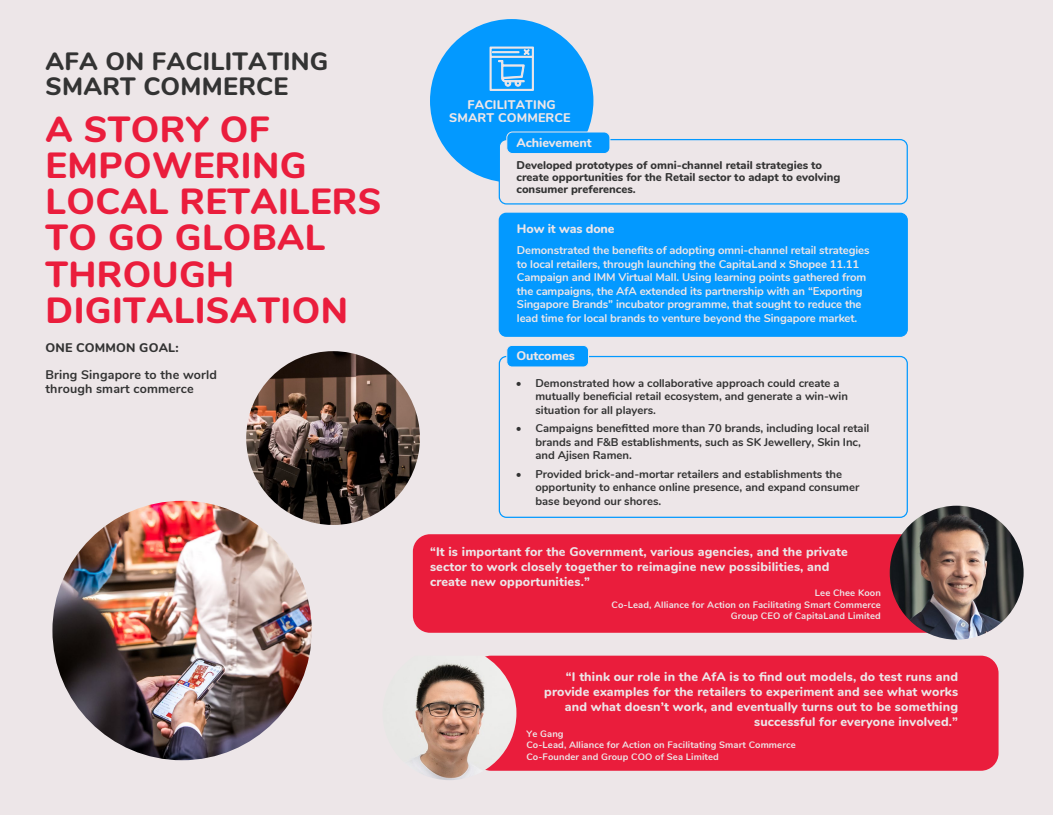
<style>
.page{position:relative;width:1053px;height:815px;background:#fff}
.page>*{position:absolute;margin:0;border:0;box-sizing:border-box;transform-origin:0 0}
.t1{font:800 36.25px/36.2px "Nunito";letter-spacing:.01em;color:#ea1d3c}
.t2{font:800 25px/25px "Nunito";letter-spacing:.01em;color:#333}
.t3{font:800 12.5px/15px "Nunito";letter-spacing:.01em;color:#ede6e8}
.t4{font:700 12.5px/13.4px "Nunito";letter-spacing:.01em;color:#333}
.t5{font:800 12.5px "Nunito";letter-spacing:-.01em;color:#ede6e8}
.t6{font:800 12.5px "Nunito";letter-spacing:.01em;color:#333}
.t7{font:700 11.25px/13.5px "Nunito";color:#333}
.t8{font:700 11.25px/13.5px "Nunito";letter-spacing:-.01em;color:#ede6e8}
.t9{font:800 11.25px/12px "Nunito";color:#333}
.t10{font:700 9.38px/11.2px "Nunito";letter-spacing:.01em;color:#ede6e8;text-align:right}
</style>
<div class="page">
<div style="left:0;top:0;width:1052px;height:814px;background:#ede6e8"></div>
<div style="left:498px;top:356px;width:409px;height:161px;border:1px solid #0399ff;border-radius:7px"></div>
<div style="left:506px;top:345px;width:82px;height:22px;background:#0399ff;border-radius:5px"></div>
<div style="left:506px;top:345px;width:83px;height:22px;border:1px solid #ede6e8;border-radius:5px"></div>
<img style="left:52px;top:500px;width:260px;height:259px;border-radius:130px">
<img style="left:246px;top:351px;width:174px;height:173px;border-radius:87px">
<div style="left:413px;top:534px;width:585px;height:98px;background:#ea1d3c;border-radius:17px"></div>
<div style="left:473px;top:655px;width:525px;height:115px;background:#ea1d3c;border-radius:18px"></div>
<img style="left:409px;top:655px;width:107px;height:124px">
<div style="left:430px;top:19px;width:163px;height:163px;background:#0399ff;border-radius:50%"></div>
<div style="left:499px;top:139px;width:408px;height:65px;background:#ede6e8;border-radius:7px"></div>
<div style="left:498px;top:139px;width:409px;height:65px;border:1px solid #0399ff;border-radius:7px"></div>
<div style="left:499px;top:213px;width:408px;height:123px;background:#0399ff;border-radius:7px"></div>
<div style="left:498px;top:212px;width:409px;height:124px;border:1px solid #0399ff;border-radius:7px"></div>
<div style="left:506px;top:132px;width:104px;height:21px;background:#0399ff;border-radius:6px"></div>
<div style="left:506px;top:131px;width:104px;height:23px;border:1px solid #ede6e8;border-radius:6px"></div>
<img style="left:889px;top:505px;width:134px;height:134px;border-radius:67px">
<svg style="left:489px;top:46px;width:45px;height:45px"></svg>
<div style="left:492px;top:51px;width:27px;height:2px;border:1px solid #ede6e8"></div>
<h2 class="t2" style="left:46px;top:47px;width:284px">AFA ON FACILITATING<br>SMART COMMERCE</h2>
<h1 class="t1" style="left:46px;top:109px;width:337px">A STORY OF<br>EMPOWERING<br>LOCAL RETAILERS<br>TO GO GLOBAL<br>THROUGH<br>DIGITALISATION</h1>
<p class="t6" style="left:46px;top:338px;width:134px">ONE COMMON GOAL:</p>
<p class="t4" style="left:46px;top:367px;width:173px">Bring Singapore to the world through smart commerce</p>
<p class="t3" style="left:449px;top:98px;width:123px;line-height:12.5px;text-align:center">FACILITATING<br>SMART COMMERCE</p>
<p class="t5" style="left:516px;top:133px;width:77px">Achievement</p>
<p class="t9" style="left:516px;top:158px;width:325px">Developed prototypes of omni-channel retail strategies to create opportunities for the Retail sector to adapt to evolving consumer preferences.</p>
<p class="t5" style="left:517px;top:219px;width:99px">How it was done</p>
<p class="t8" style="left:517px;top:243px;width:354px">Demonstrated the benefits of adopting omni-channel retail strategies to local retailers, through launching the CapitaLand x Shopee 11.11<br>Campaign and IMM Virtual Mall. Using learning points gathered from the campaigns, the AfA extended its partnership with an “Exporting Singapore Brands” incubator programme, that sought to reduce the lead time for local brands to venture beyond the Singapore market.</p>
<p class="t5" style="left:516px;top:346px;width:60px">Outcomes</p>
<p class="t7" style="left:535px;top:375px;width:314px;text-indent:-20px">• Demonstrated how a collaborative approach could create a mutually beneficial retail ecosystem, and generate a win-win situation for all players.</p>
<p class="t7" style="left:535px;top:420px;width:335px;text-indent:-20px">• Campaigns benefitted more than 70 brands, including local retail brands and F&amp;B establishments, such as SK Jewellery, Skin Inc, and Ajisen Ramen.</p>
<p class="t7" style="left:535px;top:466px;width:325px;text-indent:-20px">• Provided brick-and-mortar retailers and establishments the opportunity to enhance online presence, and expand consumer base beyond our shores.</p>
<p class="t3" style="left:430px;top:543px;width:419px">“It is important for the Government, various agencies, and the private sector to work closely together to reimagine new possibilities, and create new opportunities.”</p>
<p class="t10" style="left:611px;top:586px;width:271px">Lee Chee Koon<br>Co-Lead, Alliance for Action on Facilitating Smart Commerce<br>Group CEO of CapitaLand Limited</p>
<p class="t3" style="left:544px;top:667px;width:415px;text-align:right">“I think our role in the AfA is to find out models, do test runs and provide examples for the retailers to experiment and see what works and what doesn’t work, and eventually turns out to be something successful for everyone involved.”</p>
<p class="t10" style="left:732px;top:706px;width:181px">Peter Ho<br>Co-Lead, Alliance for Action on Robotics</p>
<p class="t10" style="left:526px;top:727px;width:271px;text-align:left">Ye Gang<br>Co-Lead, Alliance for Action on Facilitating Smart Commerce<br>Co-Founder and Group COO of Sea Limited</p>
</div>
